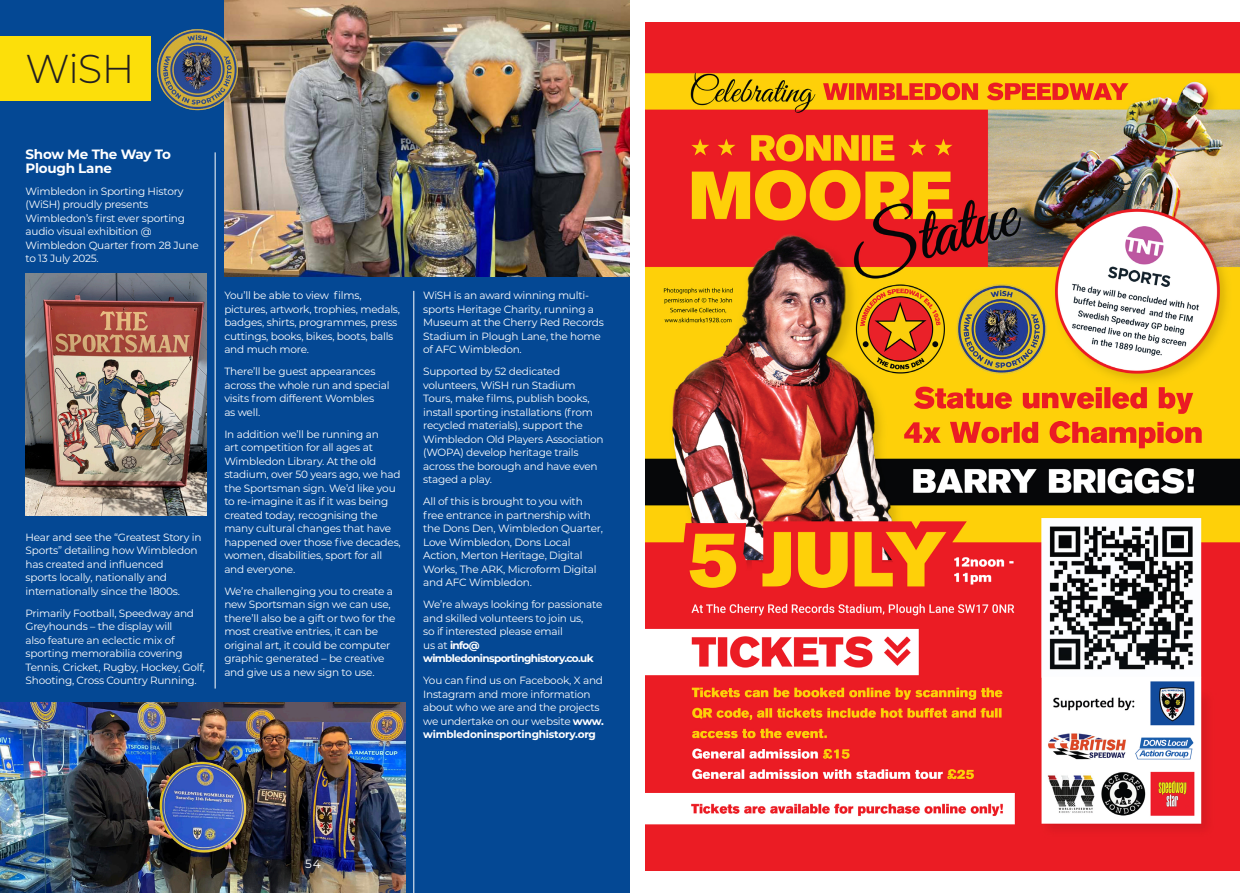
<style>
.page{position:relative;width:1259px;height:893px;background:#fff}
.page>*{position:absolute;margin:0;border:0;box-sizing:border-box;transform-origin:0 0}
.t1{font:300 40.2px "Montserrat";color:#231f20}
.Body_Copy{font:700 13.5px/13.5px "Montserrat";letter-spacing:-.02em;color:#fff}
.t2{font:12px "Montserrat";color:#fff}
.Body_Copy-2{font:10.5px/13.5px "Montserrat";letter-spacing:-.02em;color:#fff}
.s1{font-weight:700}
</style>
<div class="page">
<div style="left:0;top:0;width:629px;height:893px;background:#044894"></div>
<img style="left:224px;top:0;width:405px;height:276px">
<div style="left:0;top:37px;width:150px;height:64px;background:#fcdf0a"></div>
<hr style="left:215px;top:152px;width:1px;height:537px;background:#fff">
<hr style="left:413px;top:291px;width:1px;height:602px;background:#fff">
<img style="left:645px;top:22px;width:594px;height:849px">
<img style="left:156px;top:26px;width:86px;height:91px">
<img style="left:0;top:702px;width:405px;height:191px">
<img style="left:26px;top:274px;width:181px;height:242px">
<p class="t1" style="left:26px;top:42px;width:110px">WiSH</p>
<p class="Body_Copy" style="left:26px;top:147px;width:147px">Show Me The Way To<br>Plough Lane</p>
<p class="Body_Copy-2" style="left:26px;top:184px;width:175px">Wimbledon in Sporting History (WiSH) proudly presents<br>Wimbledon’s first ever sporting audio visual exhibition @<br>Wimbledon Quarter from 28 June to 13 July 2025.</p>
<p class="Body_Copy-2" style="left:26px;top:530px;width:177px">Hear and see the “Greatest Story in<br>Sports” detailing how Wimbledon has created and influenced<br>sports locally, nationally and internationally since the 1800s.</p>
<p class="Body_Copy-2" style="left:26px;top:606px;width:181px">Primarily Football, Speedway and Greyhounds – the display will<br>also feature an eclectic mix of sporting memorabilia covering Tennis, Cricket, Rugby, Hockey, Golf, Shooting, Cross Country Running.</p>
<p class="Body_Copy-2" style="left:224px;top:288px;width:177px">You’ll be able to view films, pictures, artwork, trophies, medals, badges, shirts, programmes, press cuttings, books, bikes, boots, balls and much more.</p>
<p class="Body_Copy-2" style="left:224px;top:364px;width:167px">There’ll be guest appearances across the whole run and special visits from different Wombles<br>as well.</p>
<p class="Body_Copy-2" style="left:224px;top:427px;width:178px">In addition we’ll be running an<br>art competition for all ages at<br>Wimbledon Library. At the old stadium, over 50 years ago, we had the Sportsman sign. We’d like you to re-imagine it as if it was being created today, recognising the many cultural changes that have happened over those five decades, women, disabilities, sport for all and everyone.</p>
<p class="Body_Copy-2" style="left:224px;top:584px;width:173px">We’re challenging you to create a new Sportsman sign we can use, there’ll also be a gift or two for the most creative entries, it can be original art, it could be computer graphic generated – be creative and give us a new sign to use.</p>
<p class="Body_Copy-2" style="left:423px;top:288px;width:182px">WiSH is an award winning multi&shy;sports Heritage Charity, running a<br>Museum at the Cherry Red Records<br>Stadium in Plough Lane, the home of AFC Wimbledon.</p>
<p class="Body_Copy-2" style="left:423px;top:364px;width:182px">Supported by 52 dedicated volunteers, WiSH run Stadium<br>Tours, make films, publish books, install sporting installations (from recycled materials), support the<br>Wimbledon Old Players Association (WOPA) develop heritage trails across the borough and have even staged a play.</p>
<p class="Body_Copy-2" style="left:423px;top:494px;width:181px">All of this is brought to you with free entrance in partnership with the Dons Den, Wimbledon Quarter,<br>Love Wimbledon, Dons Local<br>Action, Merton Heritage, Digital<br>Works, The ARK, Microform Digital and AFC Wimbledon.</p>
<p class="Body_Copy-2" style="left:423px;top:597px;width:181px">We’re always looking for passionate and skilled volunteers to join us,<br>so if interested please email<br>us at <span class="s1">info@ wimbledoninsportinghistory.co.uk</span></p>
<p class="Body_Copy-2" style="left:423px;top:673px;width:182px">You can find us on Facebook, X and<br>Instagram and more information about who we are and the projects we undertake on our website <span class="s1">www. wimbledoninsportinghistory.org</span></p>
<p class="t2" style="left:305px;top:856px;width:17px">54</p>
</div>
